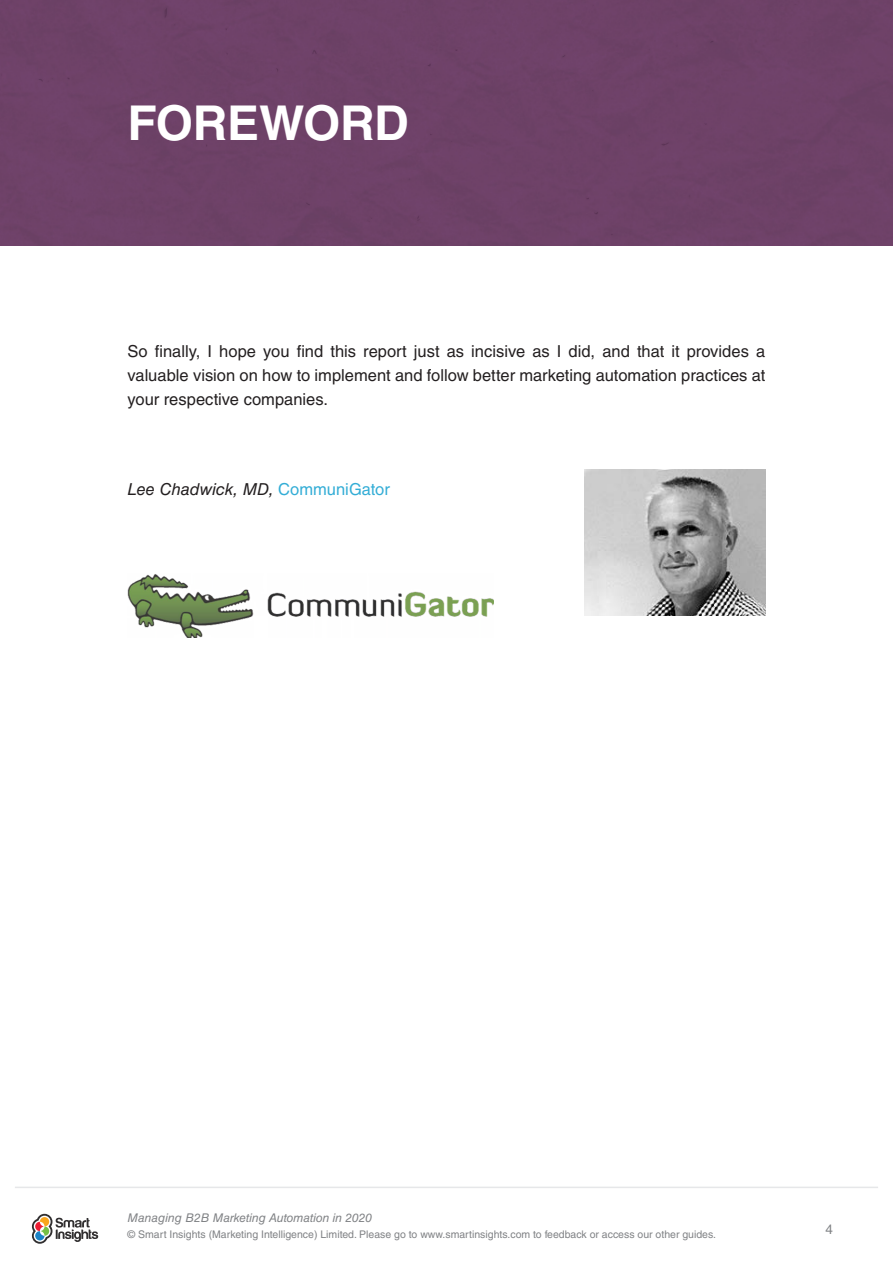
<style>
.page{position:relative;width:893px;height:1263px;background:#fff}
.page>*{position:absolute;margin:0;border:0;box-sizing:border-box;transform-origin:0 0}
.Chapter_intro_text{font:700 48px "Helvetica LT Std";letter-spacing:-.01em;color:#fff}
.Body_text{font:16.5px/24px "Helvetica LT Std";color:#231f20;text-align:justify}
.Body_text-2{font:italic 16.5px "Helvetica LT Std";letter-spacing:-.005em;color:#231f20}
.t1{font:13.5px "Helvetica LT Std";color:#808285}
.t2{font:italic 12px "Helvetica LT Std";color:#808285}
.t3{font:10.5px "Helvetica LT Std";color:#808285}
.s1{font-style:normal;color:#33add6}
</style>
<div class="page">
<hr style="left:15px;top:1186px;width:863px;height:2px;background:#e6e7e9">
<svg style="left:32px;top:1214px;width:66px;height:30px"></svg>
<div style="left:0;top:0;width:893px;height:245px;background:#6e4167"></div>
<img style="left:584px;top:469px;width:181px;height:147px">
<img style="left:128px;top:574px;width:366px;height:64px">
<p class="Chapter_intro_text" style="left:128px;top:94px;width:283px">FOREWORD</p>
<p class="Body_text" style="left:128px;top:339px;width:639px">So finally, I hope you find this report just as incisive as I did, and that it provides a valuable vision on how to implement and follow better marketing automation practices at your respective companies.</p>
<p class="Body_text-2" style="left:128px;top:480px;width:264px">Lee Chadwick, MD, <span class="s1">CommuniGator</span></p>
<p class="t2" style="left:128px;top:1211px;width:246px">Managing B2B Marketing Automation in 2020</p>
<p class="t3" style="left:128px;top:1228px;width:590px">© Smart Insights (Marketing Intelligence) Limited. Please go to www.smartinsights.com to feedback or access our other guides.</p>
<p class="t1" style="left:825px;top:1221px;width:9px">4</p>
</div>
